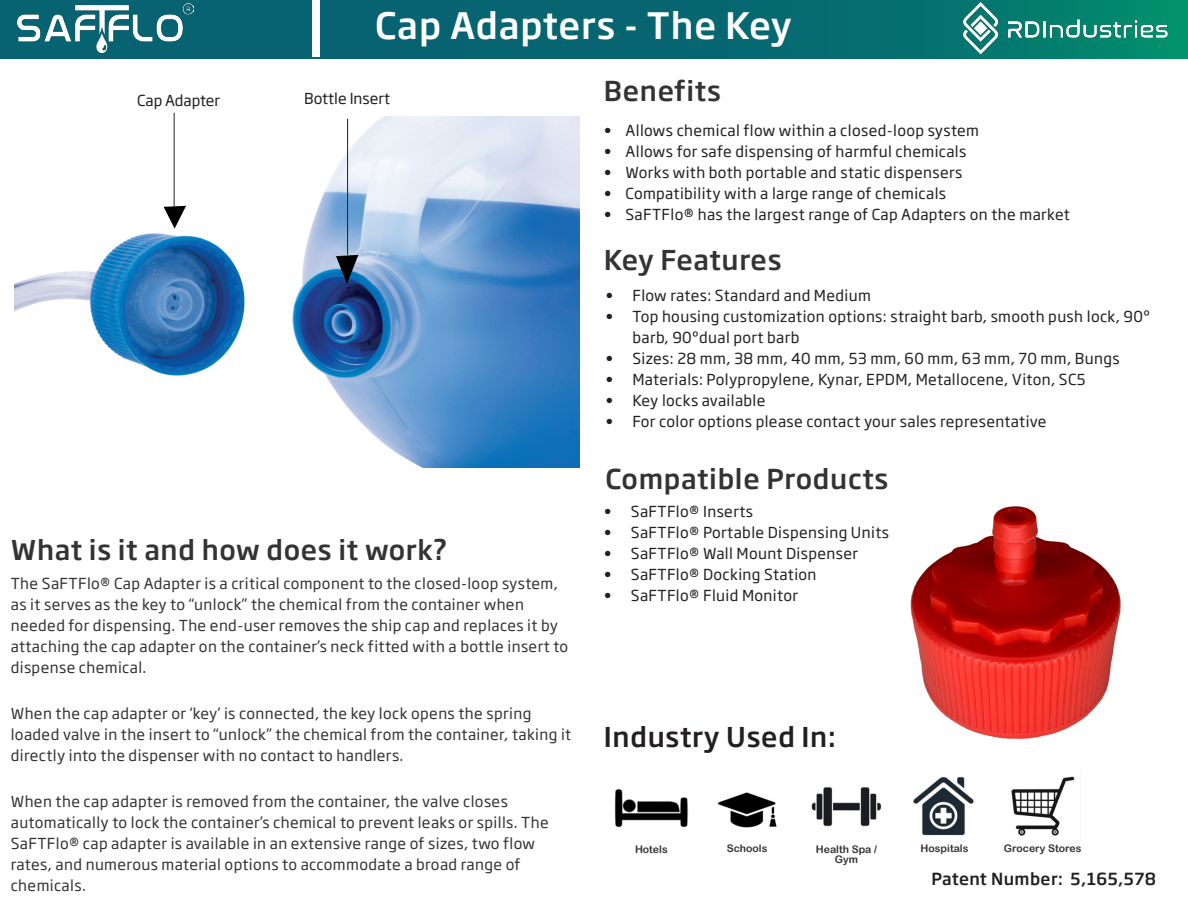
<style>
.page{position:relative;width:1188px;height:918px;background:#fff}
.page>*{position:absolute;margin:0;border:0;box-sizing:border-box;transform-origin:0 0}
.t1{font:500 36px "Soho Gothic Pro";letter-spacing:.025em;color:#fff}
.Body_Text{font:500 27px "Soho Gothic Pro";letter-spacing:.025em;color:#333}
.t2{font:500 27px "Soho Gothic Pro";letter-spacing:.025em;color:#231f20}
.t3{font:500 16.5px "Soho Gothic Pro";letter-spacing:.025em;color:#231f20}
.Body_Text-2{font:15px/21px "Soho Gothic Pro";letter-spacing:.025em;color:#333}
.t4{font:15px/21px "Soho Gothic Pro";letter-spacing:.025em;color:#231f20}
.t5{font:15px "Soho Gothic Pro";color:#231f20}
.Body_Text-3{font:10.5px/10.5px "Arial Rounded MT Bold";color:#333;text-align:center}
</style>
<div class="page">
<img style="left:910px;top:506px;width:211px;height:233px">
<img style="left:14px;top:116px;width:565px;height:352px">
<div style="left:0;top:0;width:1188px;height:58px;background:linear-gradient(to right,#0c5c74,#037d6e)"></div>
<div style="left:312px;top:0;width:8px;height:56px;background:#fff"></div>
<img style="left:959px;top:0;width:212px;height:56px">
<svg style="left:336px;top:254px;width:23px;height:30px"></svg>
<hr style="left:347px;top:119px;width:1px;height:136px;background:#231f20">
<svg style="left:163px;top:205px;width:23px;height:24px"></svg>
<hr style="left:174px;top:113px;width:1px;height:94px;background:#231f20">
<img style="left:18px;top:4px;width:176px;height:49px">
<img style="left:614px;top:789px;width:74px;height:39px">
<img style="left:717px;top:792px;width:60px;height:36px">
<img style="left:811px;top:787px;width:70px;height:40px">
<img style="left:913px;top:777px;width:61px;height:59px">
<img style="left:1011px;top:776px;width:64px;height:60px">
<p class="t1" style="left:375px;top:-3px;width:418px">Cap Adapters - The Key</p>
<p class="t5" style="left:137px;top:89px;width:85px">Cap Adapter</p>
<p class="t5" style="left:304px;top:87px;width:87px">Bottle Insert</p>
<p class="Body_Text" style="left:11px;top:529px;width:438px">What is it and how does it work?</p>
<p class="Body_Text-2" style="left:11px;top:572px;width:559px">The SaFTFlo® Cap Adapter is a critical component to the closed-loop system, as it serves as the key to “unlock” the chemical from the container when needed for dispensing. The end-user removes the ship cap and replaces it by attaching the cap adapter on the container’s neck fitted with a bottle insert to dispense chemical.</p>
<p class="Body_Text-2" style="left:11px;top:702px;width:562px">When the cap adapter or ‘key’ is connected, the key lock opens the spring loaded valve in the insert to “unlock” the chemical from the container, taking it directly into the dispenser with no contact to handlers.</p>
<p class="Body_Text-2" style="left:11px;top:790px;width:539px">When the cap adapter is removed from the container, the valve closes automatically to lock the container’s chemical to prevent leaks or spills. The SaFTFlo® cap adapter is available in an extensive range of sizes, two flow rates, and numerous material options to accommodate a broad range of chemicals.</p>
<p class="Body_Text" style="left:604px;top:70px;width:119px">Benefits</p>
<p class="t4" style="left:604px;top:119px;width:377px">• Allows chemical flow within a closed-loop system</p>
<p class="t4" style="left:604px;top:140px;width:364px">• Allows for safe dispensing of harmful chemicals</p>
<p class="t4" style="left:604px;top:161px;width:360px">• Works with both portable and static dispensers</p>
<p class="t4" style="left:604px;top:182px;width:344px">• Compatibility with a large range of chemicals</p>
<p class="t4" style="left:604px;top:203px;width:467px">• SaFTFlo® has the largest range of Cap Adapters on the market</p>
<p class="Body_Text" style="left:604px;top:238px;width:179px">Key Features</p>
<p class="t4" style="left:605px;top:284px;width:267px">• Flow rates: Standard and Medium</p>
<p class="t4" style="left:632px;top:305px;width:519px;text-indent:-27px">• Top housing customization options: straight barb, smooth push lock, 90º barb, 90ºdual port barb</p>
<p class="t4" style="left:605px;top:347px;width:516px">• Sizes: 28 mm, 38 mm, 40 mm, 53 mm, 60 mm, 63 mm, 70 mm, Bungs</p>
<p class="t4" style="left:605px;top:368px;width:482px">• Materials: Polypropylene, Kynar, EPDM, Metallocene, Viton, SC5</p>
<p class="t4" style="left:605px;top:389px;width:162px">• Key locks available</p>
<p class="t4" style="left:605px;top:410px;width:443px">• For color options please contact your sales representative</p>
<p class="Body_Text" style="left:605px;top:458px;width:284px">Compatible Products</p>
<p class="t4" style="left:604px;top:500px;width:151px">• SaFTFlo® Inserts</p>
<p class="t4" style="left:604px;top:521px;width:287px">• SaFTFlo® Portable Dispensing Units</p>
<p class="t4" style="left:604px;top:542px;width:256px">• SaFTFlo® Wall Mount Dispenser</p>
<p class="t4" style="left:604px;top:563px;width:214px">• SaFTFlo® Docking Station</p>
<p class="t4" style="left:604px;top:584px;width:196px">• SaFTFlo® Fluid Monitor</p>
<p class="t2" style="left:604px;top:715px;width:233px">Industry Used In:</p>
<p class="Body_Text-3" style="left:635px;top:843px;width:34px">Hotels</p>
<p class="Body_Text-3" style="left:727px;top:842px;width:42px">Schools</p>
<p class="Body_Text-3" style="left:816px;top:844px;width:63px">Health Spa /<br>Gym</p>
<p class="Body_Text-3" style="left:921px;top:843px;width:49px">Hospitals</p>
<p class="Body_Text-3" style="left:1004px;top:843px;width:79px">Grocery Stores</p>
<p class="t3" style="left:932px;top:865px;width:226px">Patent Number: 5,165,578</p>
</div>
